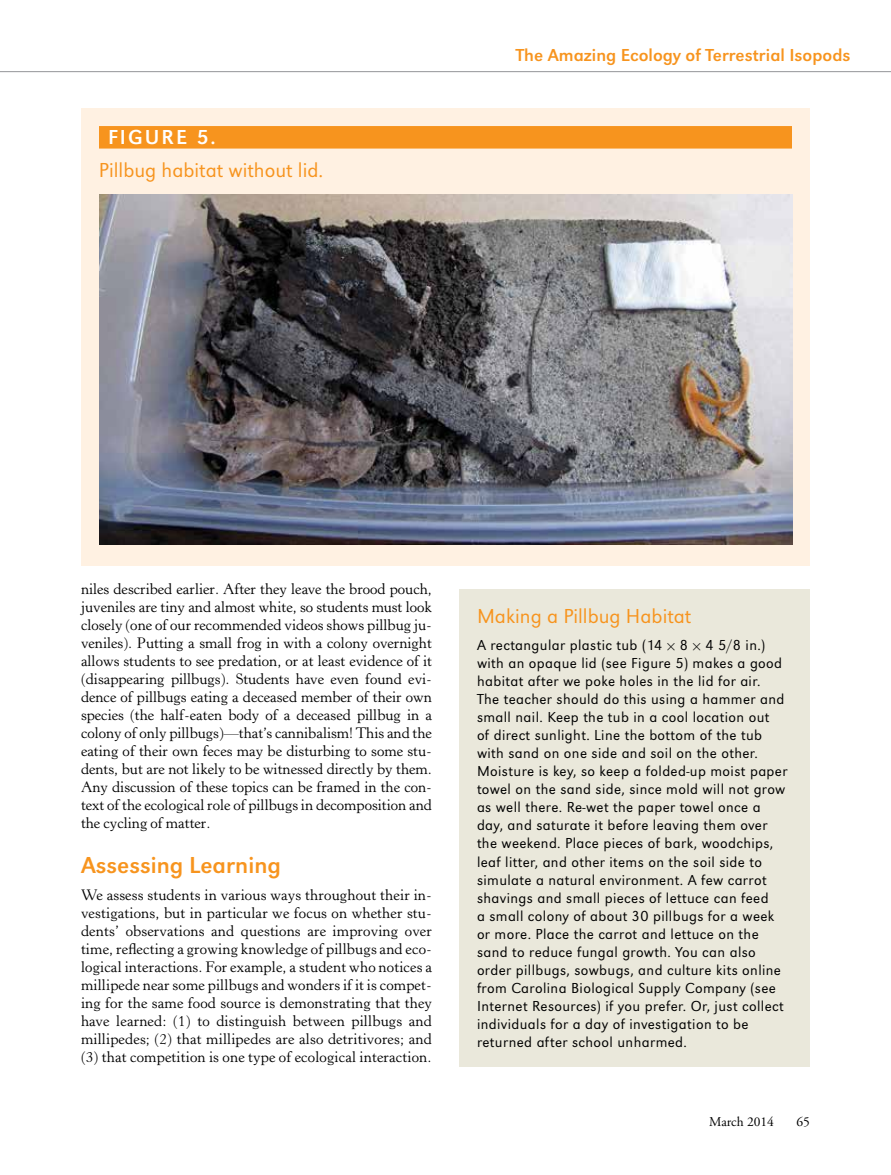
<style>
.page{position:relative;width:891px;height:1175px;background:#fff}
.page>*{position:absolute;margin:0;border:0;box-sizing:border-box;transform-origin:0 0}
.t1{font:24px "URW Grotesk TOT";color:#f7941e}
.t2{font:300 21px "URW Grotesk TOT";color:#f7941e}
.t3{font:21px "URW Grotesk TOT";letter-spacing:.1em;color:#fff}
.t4{font:18px "URW Grotesk TOT";color:#f7941e}
.t5{font:15px/18px "Horley Old Style MT Std";letter-spacing:.005em;color:#000;text-align:justify}
.t6{font:300 15px/18px "URW Grotesk TOT";letter-spacing:.025em;color:#000}
.t7{font:13.5px "Adobe Garamond Pro";color:#000}
</style>
<div class="page">
<hr style="left:0;top:71px;width:891px;height:1px;background:#939598">
<div style="left:459px;top:589px;width:351px;height:477px;background:#eae8db"></div>
<div style="left:81px;top:108px;width:729px;height:458px;background:#fff1e2"></div>
<div style="left:99px;top:126px;width:693px;height:22px;background:#f7941e"></div>
<img style="left:99px;top:195px;width:694px;height:349px">
<h2 class="t3" style="left:108px;top:125px;width:109px">FIGURE 5.</h2>
<h2 class="t2" style="left:99px;top:158px;width:226px">Pillbug habitat without lid.</h2>
<p class="t4" style="left:516px;top:44px;width:336px">The Amazing Ecology of Terrestrial Isopods</p>
<p class="t5" style="left:81px;top:580px;width:353px">niles described earlier. After they leave the brood pouch, juveniles are tiny and almost white, so students must look closely (one of our recommended videos shows pillbug ju&shy;veniles). Putting a small frog in with a colony overnight allows students to see predation, or at least evidence of it (disappearing pillbugs). Students have even found evi&shy;dence of pillbugs eating a deceased member of their own species (the half-eaten body of a deceased pillbug in a colony of only pillbugs)—that’s cannibalism! This and the eating of their own feces may be disturbing to some stu&shy;dents, but are not likely to be witnessed directly by them.<br>Any discussion of these topics can be framed in the con&shy;text of the ecological role of pillbugs in decomposition and the cycling of matter.</p>
<h1 class="t1" style="left:81px;top:851px;width:202px">Assessing Learning</h1>
<p class="t5" style="left:81px;top:886px;width:353px">We assess students in various ways throughout their in&shy;vestigations, but in particular we focus on whether stu&shy;dents’ observations and questions are improving over time, reflecting a growing knowledge of pillbugs and eco&shy;logical interactions. For example, a student who notices a millipede near some pillbugs and wonders if it is compet&shy;ing for the same food source is demonstrating that they have learned: (1) to distinguish between pillbugs and millipedes; (2) that millipedes are also detritivores; and (3) that competition is one type of ecological interaction.</p>
<h2 class="t2" style="left:477px;top:604px;width:216px">Making a Pillbug Habitat</h2>
<p class="t6" style="left:477px;top:636px;width:312px">A rectangular plastic tub (14 × 8 × 4 5/8 in.) with an opaque lid (see Figure 5) makes a good habitat after we poke holes in the lid for air.<br>The teacher should do this using a hammer and small nail. Keep the tub in a cool location out<br>of direct sunlight. Line the bottom of the tub with sand on one side and soil on the other.<br>Moisture is key, so keep a folded-up moist paper towel on the sand side, since mold will not grow as well there. Re-wet the paper towel once a day, and saturate it before leaving them over the weekend. Place pieces of bark, woodchips, leaf litter, and other items on the soil side to simulate a natural environment. A few carrot shavings and small pieces of lettuce can feed<br>a small colony of about 30 pillbugs for a week or more. Place the carrot and lettuce on the sand to reduce fungal growth. You can also order pillbugs, sowbugs, and culture kits online from Carolina Biological Supply Company (see Internet Resources) if you prefer. Or, just collect individuals for a day of investigation to be returned after school unharmed.</p>
<p class="t7" style="left:709px;top:1113px;width:66px">March 2014</p>
<p class="t7" style="left:796px;top:1113px;width:15px">65</p>
</div>
